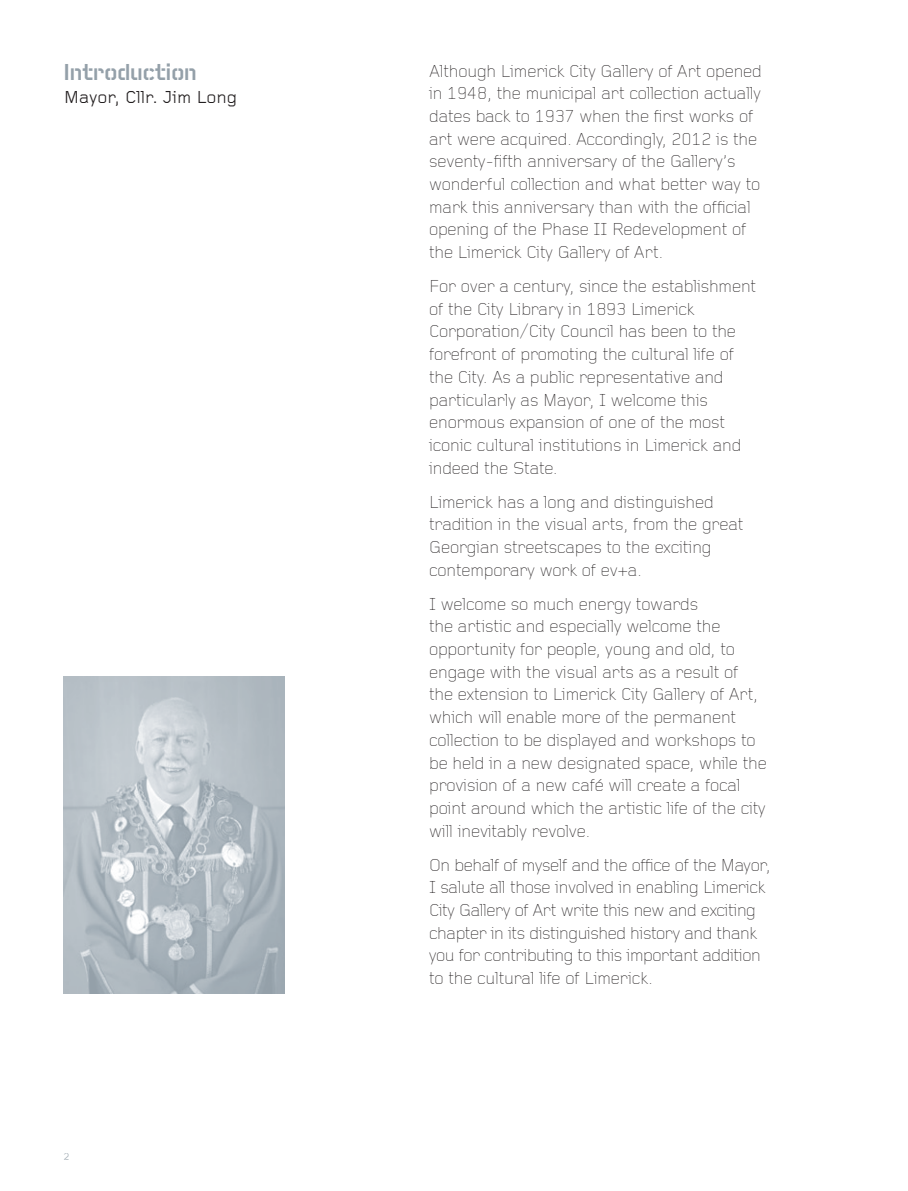
<style>
.page{position:relative;width:908px;height:1191px;background:#fff}
.page>*{position:absolute;margin:0;border:0;box-sizing:border-box;transform-origin:0 0}
.t1{font:700 24px "Foundry Fabriek";color:#94a0a9}
.t2{font:300 18px/22.6px "Foundry Gridnik";letter-spacing:-.01em;color:#231f20}
.t3{font:18px "Foundry Gridnik";letter-spacing:-.01em;color:#231f20}
.t4{font:10px "Foundry Fabriek";color:#94a0a9}
</style>
<div class="page">
<img style="left:64px;top:676px;width:220px;height:318px">
<p class="t1" style="left:64px;top:59px;width:134px">Introduction</p>
<p class="t3" style="left:64px;top:87px;width:175px">Mayor, Cllr. Jim Long</p>
<p class="t4" style="left:64px;top:1151px;width:7px">2</p>
<p class="t2" style="left:429px;top:60px;width:334px">Although Limerick City Gallery of Art opened in 1948, the municipal art collection actually dates back to 1937 when the first works of art were acquired. Accordingly, 2012 is the seventy-fifth anniversary of the Gallery’s wonderful collection and what better way to mark this anniversary than with the official opening of the Phase II Redevelopment of the Limerick City Gallery of Art.</p>
<p class="t2" style="left:429px;top:275px;width:328px">For over a century, since the establishment of the City Library in 1893 Limerick Corporation/City Council has been to the forefront of promoting the cultural life of the City. As a public representative and particularly as Mayor, I welcome this enormous expansion of one of the most iconic cultural institutions in Limerick and indeed the State.</p>
<p class="t2" style="left:429px;top:491px;width:315px">Limerick has a long and distinguished tradition in the visual arts, from the great Georgian streetscapes to the exciting contemporary work of ev+a.</p>
<p class="t2" style="left:429px;top:593px;width:339px">I welcome so much energy towards<br>the artistic and especially welcome the opportunity for people, young and old, to engage with the visual arts as a result of the extension to Limerick City Gallery of Art, which will enable more of the permanent collection to be displayed and workshops to be held in a new designated space, while the provision of a new café will create a focal point around which the artistic life of the city will inevitably revolve.</p>
<p class="t2" style="left:429px;top:854px;width:343px">On behalf of myself and the office of the Mayor, I salute all those involved in enabling Limerick City Gallery of Art write this new and exciting chapter in its distinguished history and thank you for contributing to this important addition to the cultural life of Limerick.</p>
</div>
